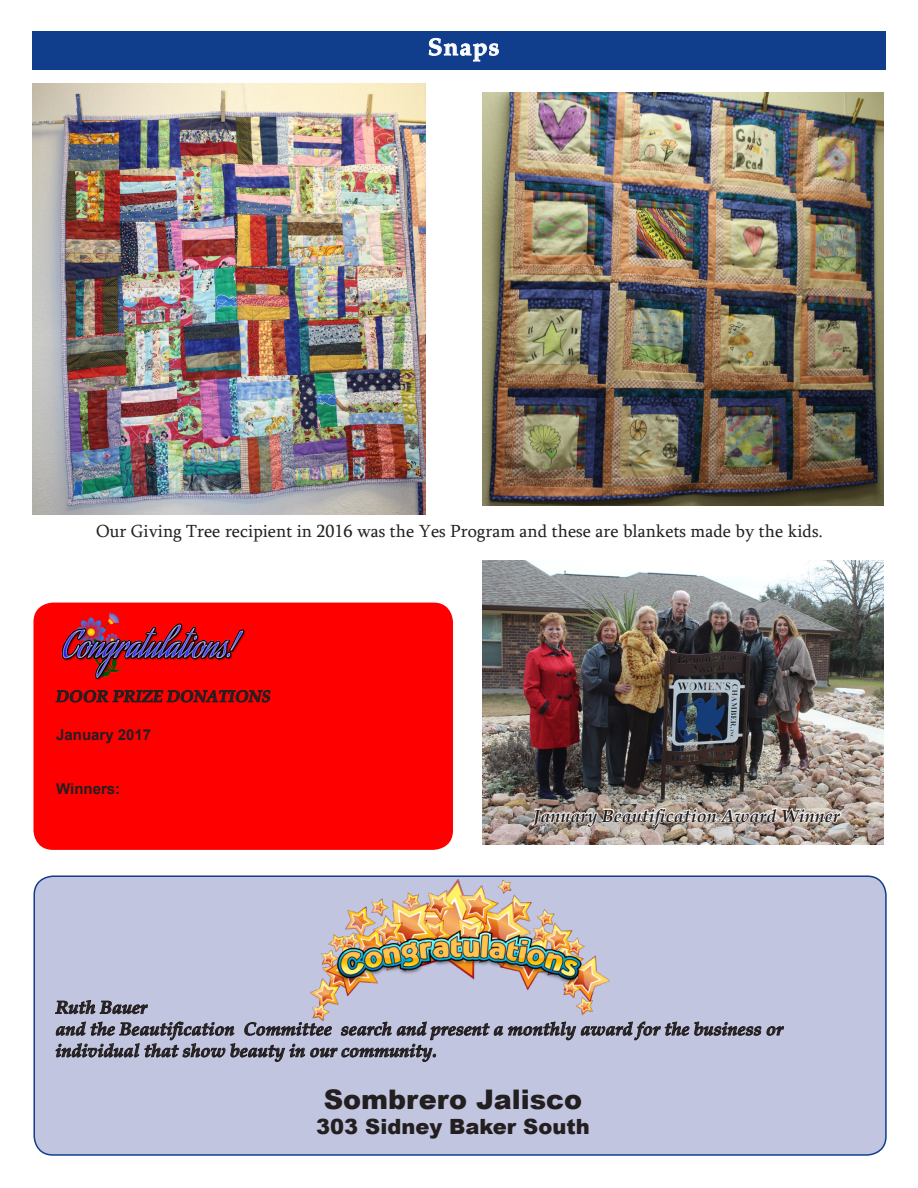
<style>
.page{position:relative;width:918px;height:1188px;background:#fff}
.page>*{position:absolute;margin:0;border:0;box-sizing:border-box;transform-origin:0 0}
.t1{font:900 27px "Arial";color:#231f20}
.t2{font:700 24px "Palatino";letter-spacing:.05em;color:#fff}
.t3{font:900 21px "Arial";color:#231f20}
.t4{font:italic 700 18px "Palatino";color:#231f20}
.t5{font:18px "Sylfaen";color:#231f20}
.t6{font:italic 700 16.5px "Palatino";color:#231f20}
.t7{font:700 15px "Arial";color:#231f20}
</style>
<div class="page">
<div style="left:32px;top:32px;width:854px;height:38px;background:#103d8c"></div>
<svg style="left:428px;top:38px;width:71px;height:24px"></svg>
<div style="left:34px;top:876px;width:852px;height:279px;background:#c2c5df;border-radius:19px"></div>
<div style="left:33px;top:875px;width:854px;height:281px;border:2px solid #103d8c;border-radius:19px"></div>
<svg style="left:767px;top:1026px;width:17px;height:10px"></svg>
<svg style="left:55px;top:1000px;width:706px;height:62px"></svg>
<img style="left:311px;top:879px;width:298px;height:142px">
<img style="left:32px;top:83px;width:394px;height:432px">
<img style="left:482px;top:93px;width:402px;height:412px">
<div style="left:34px;top:603px;width:418px;height:246px;background:#f00;border-radius:19px"></div>
<div style="left:33px;top:603px;width:420px;height:247px;border:2px solid #f00;border-radius:19px"></div>
<svg style="left:56px;top:690px;width:215px;height:13px"></svg>
<img style="left:61px;top:612px;width:184px;height:78px">
<img style="left:482px;top:561px;width:402px;height:283px">
<img style="left:531px;top:777px;width:311px;height:59px">
<p class="t2" style="left:428px;top:33px;width:73px">Snaps</p>
<p class="t5" style="left:96px;top:519px;width:728px">Our Giving Tree recipient in 2016 was the Yes Program and these are blankets made by the kids.</p>
<p class="t6" style="left:56px;top:687px;width:216px">DOOR PRIZE DONATIONS</p>
<p class="t7" style="left:56px;top:724px;width:97px">January 2017</p>
<p class="t7" style="left:56px;top:778px;width:66px">Winners:</p>
<p class="t4" style="left:533px;top:805px;width:308px">January Beautification Award Winner</p>
<p class="t4" style="left:56px;top:997px;width:93px">Ruth Bauer</p>
<p class="t4" style="left:56px;top:1018px;width:729px">and the Beautification Committee search and present a monthly award for the business or</p>
<p class="t4" style="left:56px;top:1040px;width:383px">individual that show beauty in our community.</p>
<p class="t1" style="left:324px;top:1080px;width:260px">Sombrero Jalisco</p>
<p class="t3" style="left:316px;top:1111px;width:275px">303 Sidney Baker South</p>
</div>
